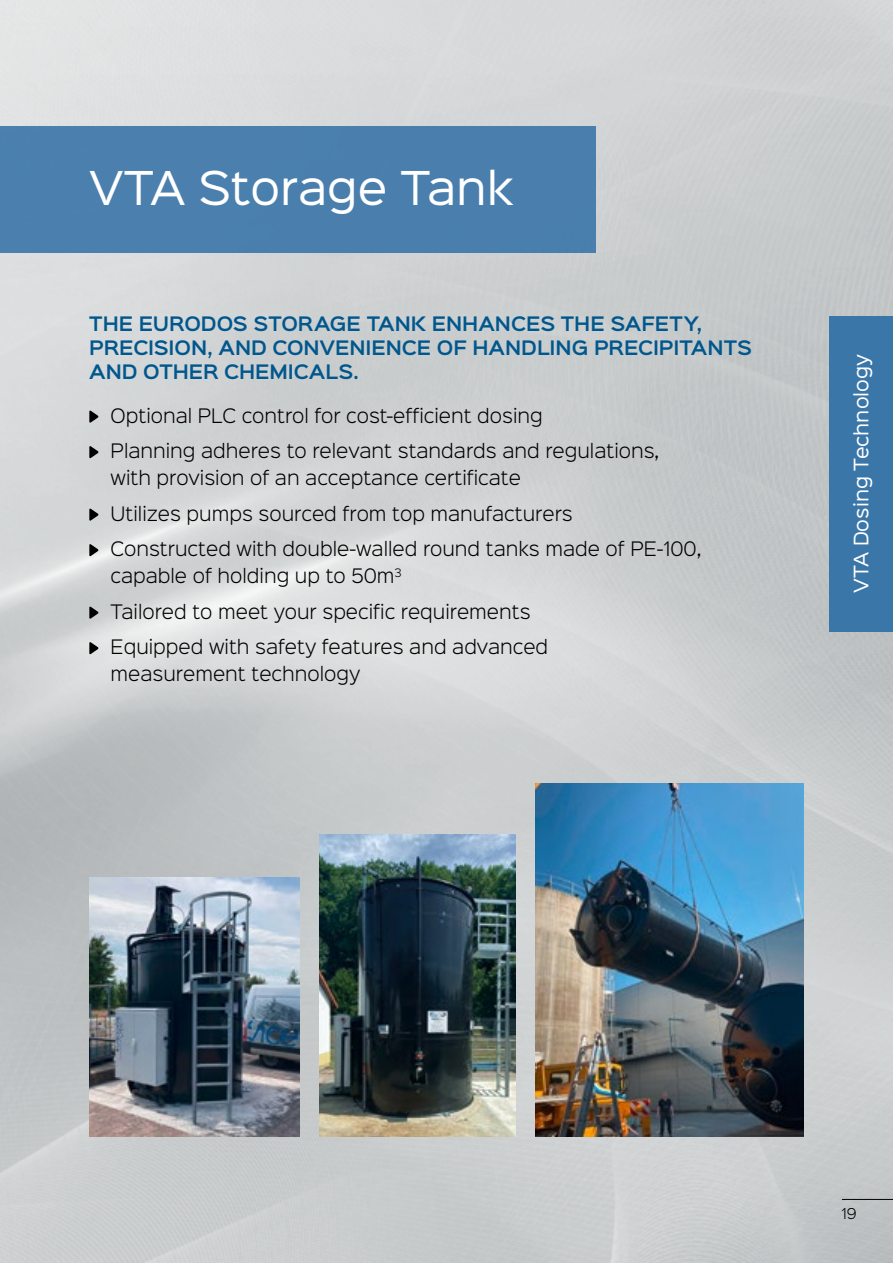
<style>
.page{position:relative;width:893px;height:1263px;background:#fff}
.page>*{position:absolute;margin:0;border:0;box-sizing:border-box;transform-origin:0 0}
.t1{font:42px "Sinkin Sans 400";color:#fff}
.t2{font:300 18px/35.5px "Sinkin Sans 300";color:#000}
.t3{font:600 18px/24px "Sinkin Sans 600";color:#00578d}
.t4{font:18px "Sinkin Sans 400";color:#fff}
.t5{font:300 13.5px "Sinkin Sans 300";color:#000}
</style>
<div class="page">
<img style="left:0;top:0;width:893px;height:1263px">
<img style="left:89px;top:877px;width:210px;height:260px">
<img style="left:320px;top:834px;width:195px;height:303px">
<img style="left:536px;top:784px;width:268px;height:353px">
<div style="left:829px;top:316px;width:64px;height:315px;background:#3b76a9"></div>
<div style="left:0;top:126px;width:595px;height:127px;background:#4a7fad"></div>
<svg style="left:89px;top:411px;width:9px;height:12px"></svg>
<svg style="left:89px;top:446px;width:9px;height:12px"></svg>
<svg style="left:89px;top:509px;width:9px;height:12px"></svg>
<svg style="left:89px;top:544px;width:9px;height:12px"></svg>
<svg style="left:89px;top:607px;width:9px;height:12px"></svg>
<svg style="left:89px;top:642px;width:9px;height:12px"></svg>
<hr style="left:842px;top:1199px;width:51px;height:1px;background:#000">
<h1 class="t1" style="left:89px;top:153px;width:426px">VTA Storage Tank</h1>
<p class="t3" style="left:89px;top:310px;width:664px">THE EURODOS STORAGE TANK ENHANCES THE SAFETY,<br>PRECISION, AND CONVENIENCE OF HANDLING PRECIPITANTS<br>AND OTHER CHEMICALS.</p>
<p class="t2" style="left:111px;top:396px;width:550px">Optional PLC control for cost-efficient dosing<br>Planning adheres to relevant standards and regulations,</p>
<p class="t2" style="left:111px;top:459px;width:592px">with provision of an acceptance certificate<br>Utilizes pumps sourced from top manufacturers<br>Constructed with double-walled round tanks made of PE-100,</p>
<p class="t2" style="left:111px;top:557px;width:439px">capable of holding up to 50m<sup>3<br></sup>Tailored to meet your specific requirements<br>Equipped with safety features and advanced</p>
<p class="t2" style="left:111px;top:655px;width:251px">measurement technology</p>
<p class="t4" style="left:846px;top:593px;width:240px;rotate:-90deg">VTA Dosing Technology</p>
<p class="t5" style="left:842px;top:1202px;width:16px">19</p>
</div>
